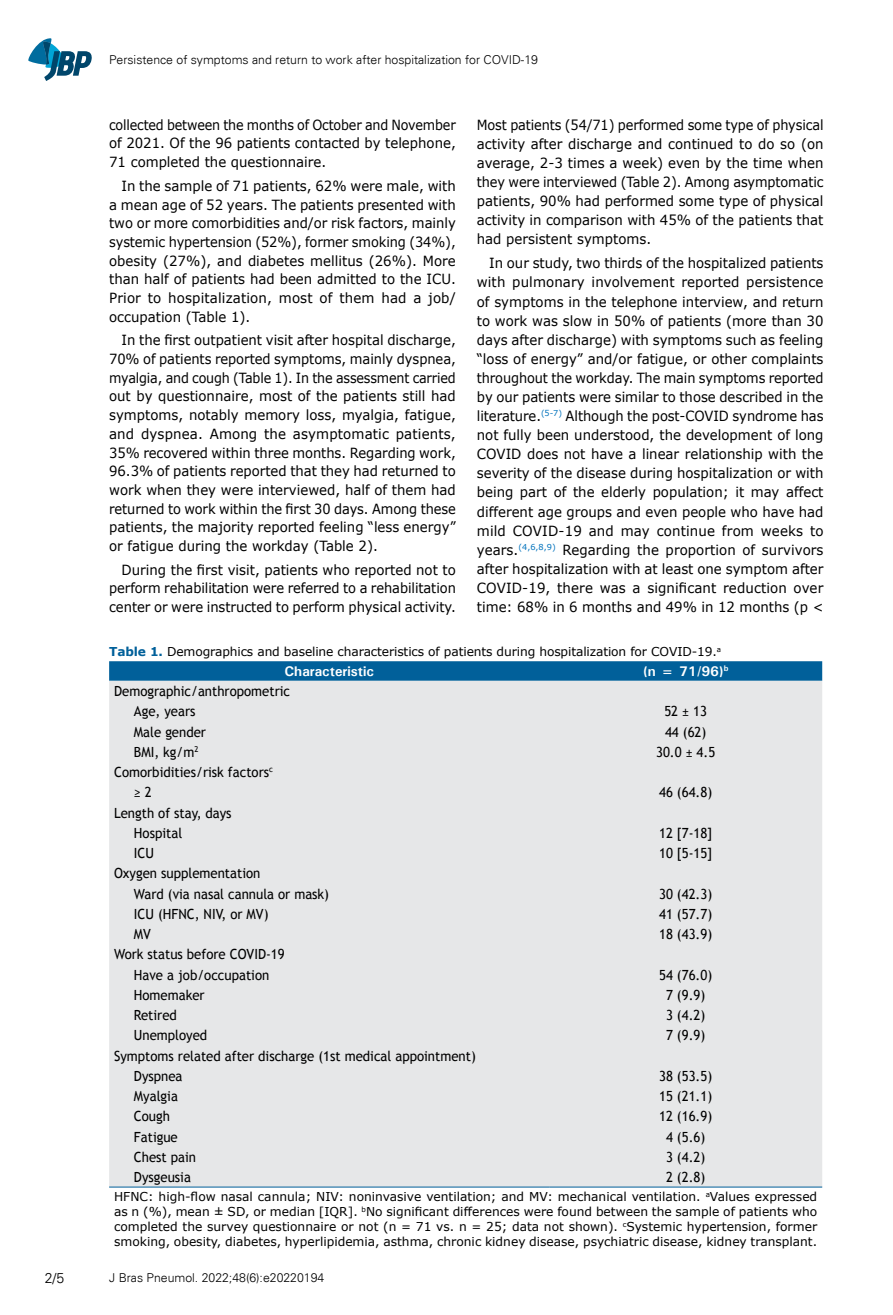
<style>
.page{position:relative;width:893px;height:1315px;background:#fff}
.page>*{position:absolute;margin:0;border:0;box-sizing:border-box;transform-origin:0 0}
.t1{font:14px/18.7px "Verdana";color:#000;text-align:justify;scale:.95 1}
.t2{font:14px/20.3px "Trebuchet MS";color:#000;scale:.94 1}
.t3{font:14px/19.1px "Verdana";color:#000;text-align:justify;scale:.92 1}
.t4{font:14px/18.7px "Verdana";color:#000;text-align:justify;scale:.91 1}
.t5{font:700 14px "Univers";color:#fff}
.t6{font:300 14px "Univers";color:#000}
.t7{font:12.25px/14.7px "Verdana";letter-spacing:-.01em;color:#000;text-align:justify}
.t8{font:300 12.25px "Univers";color:#000}
.s1{font-weight:700;color:#01609a}
</style>
<div class="page">
<svg style="left:28px;top:38px;width:64px;height:43px"></svg>
<svg style="left:109px;top:661px;width:713px;height:20px;background:#07649c"></svg>
<div style="left:109px;top:681px;width:713px;height:505px;background:#e6e7e8"></div>
<hr style="left:109px;top:1186px;width:440px;height:1px;background:#01609a">
<hr style="left:549px;top:1186px;width:273px;height:1px;background:#01609a">
<p class="t8" style="left:109px;top:52px;width:430px">Persistence of symptoms and return to work after hospitalization for COVID-19</p>
<p class="t3" style="left:477px;top:115px;width:378px">Most patients (54/71) performed some type of physical activity after discharge and continued to do so (on average, 2-3 times a week) even by the time when they were interviewed (Table 2). Among asymptomatic patients, 90% had performed some type of physical activity in comparison with 45% of the patients that had persistent symptoms.</p>
<p class="t1" style="left:477px;top:254px;width:367px;text-indent:12px">In our study, two thirds of the hospitalized patients with pulmonary involvement reported persistence of symptoms in the telephone interview, and return to work was slow in 50% of patients (more than 30 days after discharge) with symptoms such as feeling “loss of energy” and/or fatigue, or other complaints throughout the workday. The main symptoms reported by our patients were similar to those described in the literature.<sup>(5-7)</sup> Although the post-COVID syndrome has not fully been understood, the development of long COVID does not have a linear relationship with the severity of the disease during hospitalization or with being part of the elderly population; it may affect different age groups and even people who have had mild COVID-19 and may continue from weeks to years.<sup>(4,6,8,9)</sup> Regarding the proportion of survivors after hospitalization with at least one symptom after COVID-19, there was a significant reduction over time: 68% in 6 months and 49% in 12 months (p &lt;</p>
<p class="t7" style="left:109px;top:644px;width:613px"><span class="s1">Table 1.</span> Demographics and baseline characteristics of patients during hospitalization for COVID-19.<sup>a</sup></p>
<p class="t5" style="left:284px;top:662px;width:91px">Characteristic</p>
<p class="t5" style="left:643px;top:662px;width:87px">(n = 71/96)<sup>b</sup></p>
<p class="t2" style="left:134px;top:681px;width:168px;text-indent:-20px">Demographic/anthropometric<br>Age, years</p>
<p class="t4" style="left:109px;top:116px;width:382px">collected between the months of October and November of 2021. Of the 96 patients contacted by telephone, 71 completed the questionnaire.</p>
<p class="t1" style="left:109px;top:177px;width:366px;text-indent:12px">In the sample of 71 patients, 62% were male, with a mean age of 52 years. The patients presented with two or more comorbidities and/or risk factors, mainly systemic hypertension (52%), former smoking (34%), obesity (27%), and diabetes mellitus (26%). More than half of patients had been admitted to the ICU.<br>Prior to hospitalization, most of them had a job/ occupation (Table 1).</p>
<p class="t1" style="left:109px;top:331px;width:366px;text-indent:12px">In the first outpatient visit after hospital discharge, 70% of patients reported symptoms, mainly dyspnea, myalgia, and cough (Table 1). In the assessment carried out by questionnaire, most of the patients still had symptoms, notably memory loss, myalgia, fatigue, and dyspnea. Among the asymptomatic patients, 35% recovered within three months. Regarding work, 96.3% of patients reported that they had returned to work when they were interviewed, half of them had returned to work within the first 30 days. Among these patients, the majority reported feeling “less energy” or fatigue during the workday (Table 2).</p>
<p class="t1" style="left:109px;top:560px;width:367px;text-indent:12px">During the first visit, patients who reported not to perform rehabilitation were referred to a rehabilitation center or were instructed to perform physical activity.</p>
<p class="t2" style="left:664px;top:701px;width:47px">52 ± 13</p>
<p class="t2" style="left:134px;top:721px;width:78px">Male gender</p>
<p class="t2" style="left:665px;top:721px;width:46px">44 (62)</p>
<p class="t2" style="left:134px;top:742px;width:70px">BMI, kg/m<sup>2</sup></p>
<p class="t2" style="left:656px;top:742px;width:64px">30.0 ± 4.5</p>
<p class="t2" style="left:134px;top:762px;width:149px;text-indent:-20px">Comorbidities/risk factors<sup>c </sup>≥ 2</p>
<p class="t2" style="left:659px;top:782px;width:58px">46 (64.8)</p>
<p class="t2" style="left:134px;top:802px;width:105px;text-indent:-20px">Length of stay, days<br>Hospital</p>
<p class="t2" style="left:659px;top:823px;width:58px">12 [7-18]</p>
<p class="t2" style="left:134px;top:843px;width:23px">ICU</p>
<p class="t2" style="left:659px;top:843px;width:58px">10 [5-15]</p>
<p class="t2" style="left:134px;top:863px;width:209px;text-indent:-20px">Oxygen supplementation<br>Ward (via nasal cannula or mask)</p>
<p class="t2" style="left:659px;top:883px;width:58px">30 (42.3)</p>
<p class="t2" style="left:134px;top:904px;width:145px">ICU (HFNC, NIV, or MV)</p>
<p class="t2" style="left:659px;top:904px;width:58px">41 (57.7)</p>
<p class="t2" style="left:134px;top:924px;width:20px">MV</p>
<p class="t2" style="left:659px;top:924px;width:58px">18 (43.9)</p>
<p class="t2" style="left:114px;top:944px;width:183px;text-align:center">Work status before COVID-19<br>Have a job/occupation</p>
<p class="t2" style="left:659px;top:964px;width:58px">54 (76.0)</p>
<p class="t2" style="left:134px;top:985px;width:77px">Homemaker</p>
<p class="t2" style="left:666px;top:985px;width:43px">7 (9.9)</p>
<p class="t2" style="left:134px;top:1005px;width:47px">Retired</p>
<p class="t2" style="left:666px;top:1005px;width:43px">3 (4.2)</p>
<p class="t2" style="left:134px;top:1025px;width:80px">Unemployed</p>
<p class="t2" style="left:666px;top:1025px;width:43px">7 (9.9)</p>
<p class="t2" style="left:134px;top:1045px;width:365px;text-indent:-20px">Symptoms related after discharge (1st medical appointment)<br>Dyspnea</p>
<p class="t2" style="left:659px;top:1066px;width:58px">38 (53.5)</p>
<p class="t2" style="left:134px;top:1086px;width:48px">Myalgia</p>
<p class="t2" style="left:659px;top:1086px;width:58px">15 (21.1)</p>
<p class="t2" style="left:134px;top:1106px;width:40px">Cough</p>
<p class="t2" style="left:659px;top:1106px;width:58px">12 (16.9)</p>
<p class="t2" style="left:134px;top:1126px;width:48px">Fatigue</p>
<p class="t2" style="left:666px;top:1126px;width:43px">4 (5.6)</p>
<p class="t2" style="left:134px;top:1147px;width:68px">Chest pain</p>
<p class="t2" style="left:666px;top:1147px;width:43px">3 (4.2)</p>
<p class="t2" style="left:134px;top:1167px;width:62px">Dysgeusia</p>
<p class="t2" style="left:666px;top:1167px;width:43px">2 (2.8)</p>
<p class="t7" style="left:114px;top:1189px;width:705px">HFNC: high-flow nasal cannula; NIV: noninvasive ventilation; and MV: mechanical ventilation. <sup>a</sup>Values expressed as n (%), mean ± SD, or median [IQR]. <sup>b</sup>No significant differences were found between the sample of patients who completed the survey questionnaire or not (n = 71 vs. n = 25; data not shown). <sup>c</sup>Systemic hypertension, former smoking, obesity, diabetes, hyperlipidemia, asthma, chronic kidney disease, psychiatric disease, kidney transplant.</p>
<p class="t6" style="left:45px;top:1269px;width:21px">2/5</p>
<p class="t8" style="left:109px;top:1270px;width:217px">J Bras Pneumol. 2022;48(6):e20220194</p>
</div>
